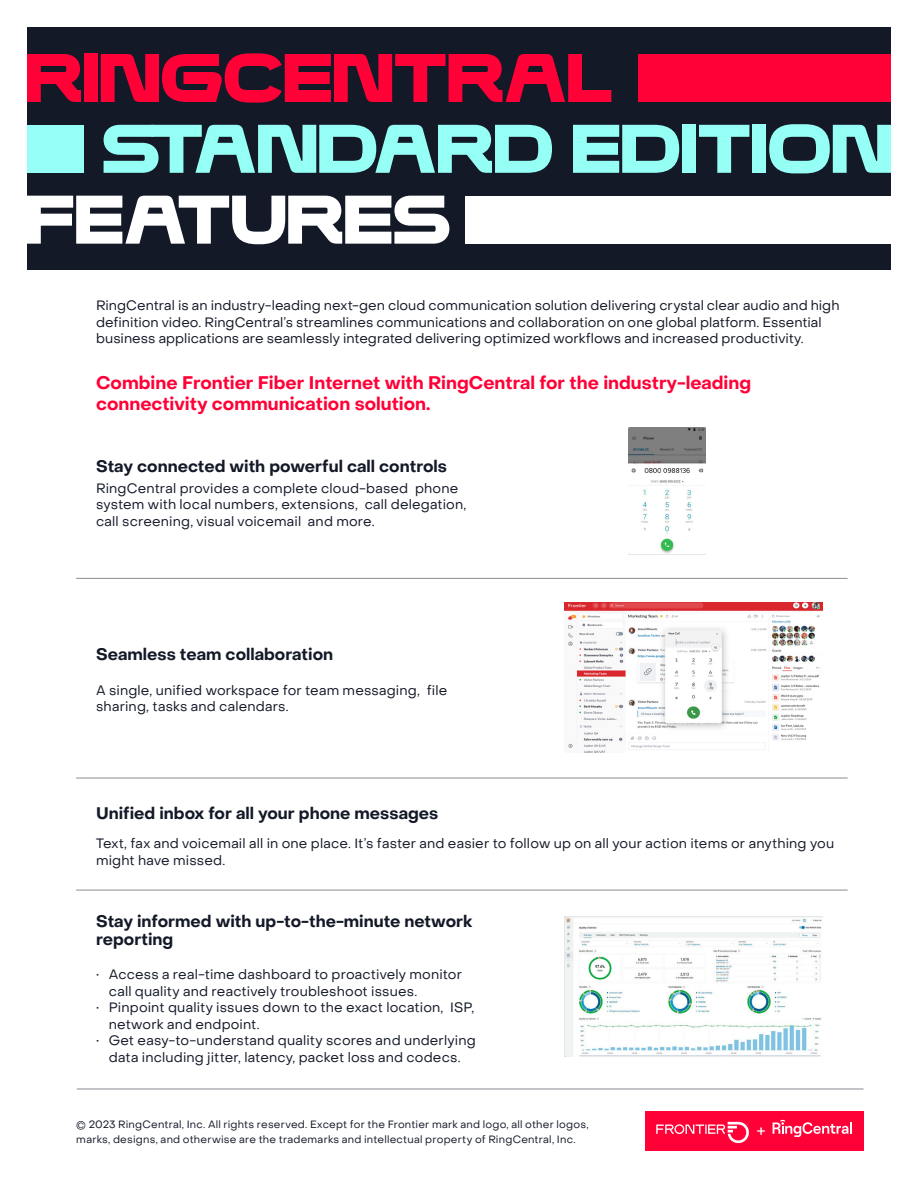
<style>
.page{position:relative;width:918px;height:1188px;background:#fff}
.page>*{position:absolute;margin:0;border:0;box-sizing:border-box;transform-origin:0 0}
.t1{font:60px "Bandwidth Display";color:#96fff5}
.t2{font:60px "Bandwidth Display";color:#ff0037}
.t3{font:60px "Bandwidth Display";color:#fff}
.t4{font:700 18px/21px "PP Object Sans";color:#ff0037}
.t5{font:700 16.5px/18px "PP Object Sans";color:#141928}
.t6{font:16.5px "PP Object Sans";color:#fff}
.t7{font:13.5px/16.5px "PP Object Sans";letter-spacing:.01em;color:#141928}
.t8{font:10.5px/15px "PP Object Sans";letter-spacing:.02em;color:#141928}
</style>
<div class="page">
<hr style="left:77px;top:1089px;width:786px;height:1px;background:#8a8c93">
<div style="left:645px;top:1111px;width:219px;height:40px;background:#ff0037"></div>
<svg style="left:773px;top:1120px;width:79px;height:17px"></svg>
<svg style="left:656px;top:1122px;width:93px;height:21px"></svg>
<hr style="left:77px;top:578px;width:770px;height:1px;background:#8a8c93">
<hr style="left:77px;top:778px;width:770px;height:1px;background:#8a8c93">
<hr style="left:77px;top:890px;width:770px;height:1px;background:#8a8c93">
<div style="left:628px;top:428px;width:78px;height:126px;background:#000;opacity:.1"></div>
<img style="left:629px;top:428px;width:76px;height:126px">
<img style="left:565px;top:602px;width:258px;height:150px">
<img style="left:565px;top:917px;width:257px;height:139px">
<div style="left:27px;top:27px;width:864px;height:243px;background:#141928"></div>
<div style="left:638px;top:54px;width:253px;height:48px;background:#ff0037"></div>
<div style="left:27px;top:125px;width:57px;height:48px;background:#96fff5"></div>
<div style="left:466px;top:196px;width:425px;height:48px;background:#fff"></div>
<h1 class="t2" style="left:27px;top:42px;width:589px">RINGCENTRAL</h1>
<h1 class="t1" style="left:104px;top:113px;width:792px">STANDARD EDITION</h1>
<h1 class="t3" style="left:27px;top:184px;width:427px">FEATURES</h1>
<p class="t7" style="left:96px;top:297px;width:745px">RingCentral is an industry-leading next-gen cloud communication solution delivering crystal clear audio and high definition video. RingCentral’s streamlines communications and collaboration on one global platform. Essential business applications are seamlessly integrated delivering optimized workflows and increased productivity.</p>
<h2 class="t4" style="left:96px;top:373px;width:657px">Combine Frontier Fiber Internet with RingCentral for the industry-leading connectivity communication solution.</h2>
<p class="t5" style="left:96px;top:457px;width:352px">Stay connected with powerful call controls</p>
<p class="t7" style="left:96px;top:480px;width:372px">RingCentral provides a complete cloud-based phone system with local numbers, extensions, call delegation, call screening, visual voicemail and more.</p>
<p class="t5" style="left:96px;top:646px;width:239px">Seamless team collaboration</p>
<p class="t7" style="left:96px;top:682px;width:353px">A single, unified workspace for team messaging, file sharing, tasks and calendars.</p>
<p class="t5" style="left:96px;top:804px;width:344px">Unified inbox for all your phone messages</p>
<p class="t7" style="left:96px;top:835px;width:740px">Text, fax and voicemail all in one place. It’s faster and easier to follow up on all your action items or anything you might have missed.</p>
<p class="t5" style="left:96px;top:913px;width:378px">Stay informed with up-to-the-minute network reporting</p>
<p class="t7" style="left:109px;top:967px;width:355px;text-indent:-13px">• Access a real-time dashboard to proactively monitor call quality and reactively troubleshoot issues.</p>
<p class="t7" style="left:109px;top:1000px;width:367px;text-indent:-13px">• Pinpoint quality issues down to the exact location, ISP, network and endpoint.</p>
<p class="t7" style="left:96px;top:1033px;width:381px;text-align:center">• Get easy-to-understand quality scores and underlying data including jitter, latency, packet loss and codecs.</p>
<p class="t8" style="left:76px;top:1117px;width:514px">© 2023 RingCentral, Inc. All rights reserved. Except for the Frontier mark and logo, all other logos, marks, designs, and otherwise are the trademarks and intellectual property of RingCentral, Inc.</p>
<p class="t6" style="left:757px;top:1121px;width:11px">+</p>
</div>
